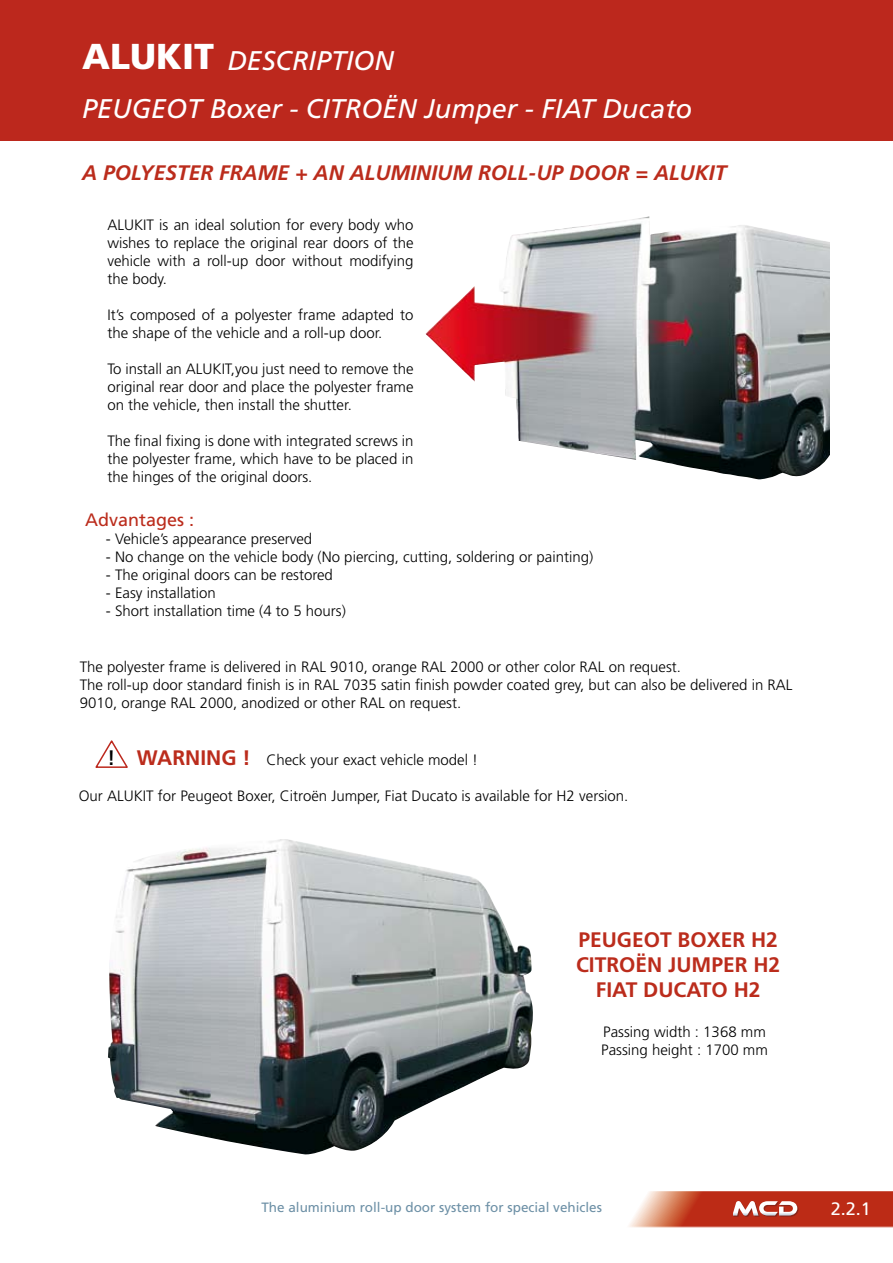
<style>
.page{position:relative;width:893px;height:1263px;background:#fff}
.page>*{position:absolute;margin:0;border:0;box-sizing:border-box;transform-origin:0 0}
.t1{font:900 36px "Frutiger";color:#fff}
.t2{font:italic 27px/48.2px "Frutiger";color:#fff}
.t3{font:italic 700 21px "Frutiger";color:#bb2c1c}
.t4{font:700 21px/25.2px "Frutiger";color:#bb2c1c;text-align:center}
.t5{font:700 condensed 21px "Frutiger";color:#000}
.t6{font:18px "Frutiger";color:#bb2c1c}
.t7{font:18px "Frutiger";color:#fff}
.t8{font:300 15px/18px "Frutiger";color:#000}
.t9{font:13.5px "Frutiger";color:#6d90a6}
.s1{font-weight:900;font-style:normal;font-size:36px}
.s2{font-weight:700;font-size:21px;color:#bb2c1c}
</style>
<div class="page">
<svg style="left:629px;top:1191px;width:264px;height:36px;background:#c85542"></svg>
<div style="left:0;top:0;width:893px;height:141px;background:#bc281d"></div>
<img style="left:425px;top:216px;width:405px;height:263px">
<svg style="left:95px;top:740px;width:33px;height:28px"></svg>
<img style="left:108px;top:839px;width:425px;height:315px">
<h1 class="t1" style="left:54px;top:35px;width:214px">ALUCOFFRE</h1>
<h2 class="t2" style="left:54px;top:84px;width:168px">DESCRIPTION</h2>
<h2 class="t2" style="left:82px;top:36px;width:612px"><span class="s1">ALUKIT</span> DESCRIPTION<br>PEUGEOT Boxer - CITROËN Jumper - FIAT Ducato</h2>
<h3 class="t3" style="left:82px;top:161px;width:646px">A POLYESTER FRAME + AN ALUMINIUM ROLL-UP DOOR = ALUKIT</h3>
<p class="t8" style="left:107px;top:216px;width:308px;text-align:justify">ALUKIT is an ideal solution for every body who wishes to replace the original rear doors of the vehicle with a roll-up door without modifying the body.</p>
<p class="t8" style="left:107px;top:306px;width:308px">It’s composed of a polyester frame adapted to the shape of the vehicle and a roll-up door.</p>
<p class="t8" style="left:107px;top:360px;width:308px;text-align:justify">To install an ALUKIT,you just need to remove the original rear door and place the polyester frame on the vehicle, then install the shutter.</p>
<p class="t8" style="left:107px;top:432px;width:308px;text-align:justify">The final fixing is done with integrated screws in the polyester frame, which have to be placed in the hinges of the original doors.</p>
<p class="t6" style="left:85px;top:509px;width:111px">Advantages :</p>
<p class="t8" style="left:106px;top:530px;width:208px">- Vehicle’s appearance preserved</p>
<p class="t8" style="left:106px;top:548px;width:489px">- No change on the vehicle body (No piercing, cutting, soldering or painting)</p>
<p class="t8" style="left:106px;top:566px;width:229px">- The original doors can be restored</p>
<p class="t8" style="left:106px;top:584px;width:111px">- Easy installation</p>
<p class="t8" style="left:106px;top:602px;width:242px">- Short installation time (4 to 5 hours)</p>
<p class="t8" style="left:80px;top:658px;width:714px">The polyester frame is delivered in RAL 9010, orange RAL 2000 or other color RAL on request.<br>The roll-up door standard finish is in RAL 7035 satin finish powder coated grey, but can also be delivered in RAL<br>9010, orange RAL 2000, anodized or other RAL on request.</p>
<h3 class="t5" style="left:107px;top:745px;width:9px">!</h3>
<p class="t8" style="left:137px;top:751px;width:343px"><span class="s2">WARNING !</span> Check your exact vehicle model !</p>
<p class="t8" style="left:79px;top:787px;width:551px">Our ALUKIT for Peugeot Boxer, Citroën Jumper, Fiat Ducato is available for H2 version.</p>
<h3 class="t4" style="left:576px;top:927px;width:206px">PEUGEOT BOXER H2<br>CITROËN JUMPER H2<br>FIAT DUCATO H2</h3>
<p class="t8" style="left:601px;top:1023px;width:168px">Passing width : 1368 mm<br>Passing height : 1700 mm</p>
<p class="t9" style="left:261px;top:1199px;width:342px">The aluminium roll-up door system for special vehicles</p>
<p class="t7" style="left:831px;top:1198px;width:42px">2.2.1</p>
</div>
